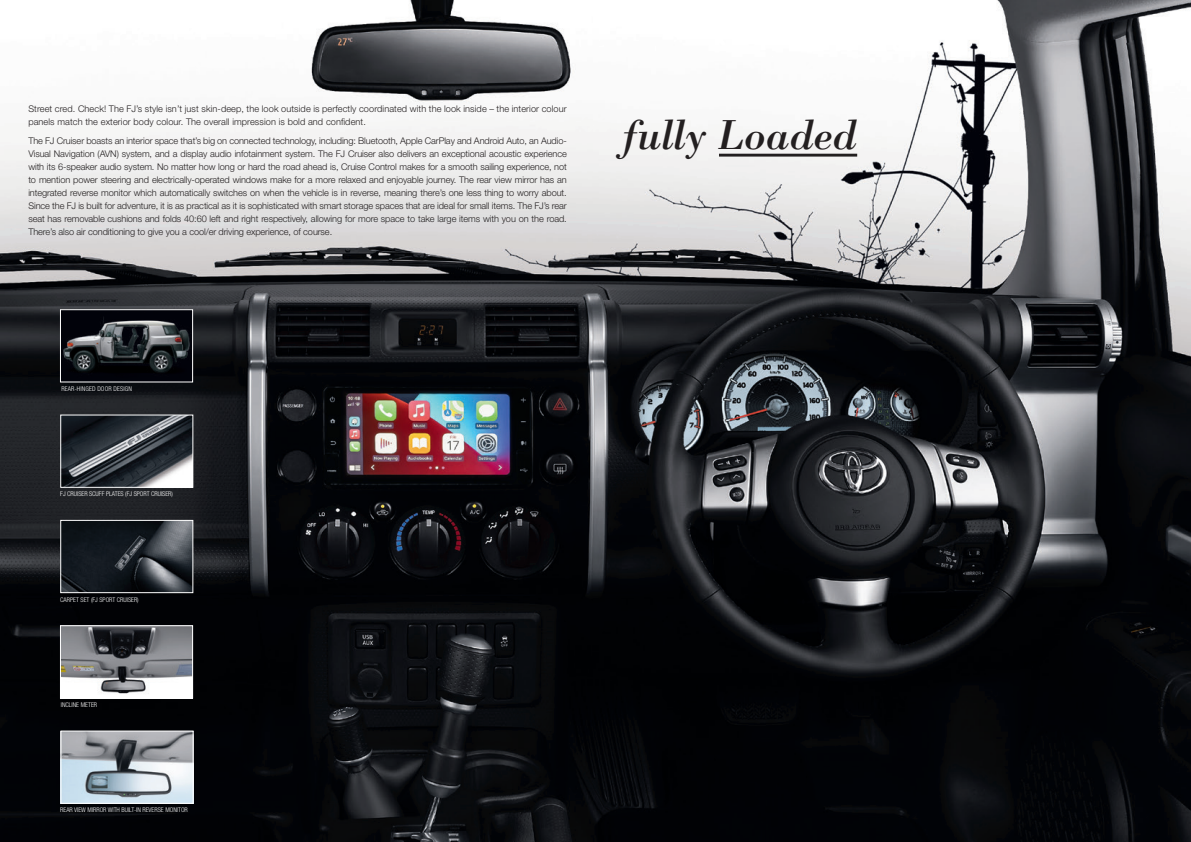
<style>
.page{position:relative;width:1191px;height:842px;background:#fff}
.page>*{position:absolute;margin:0;border:0;box-sizing:border-box;transform-origin:0 0}
.t1{font:italic 43.2px "Bodoni Std";color:#231f20}
.t2{font:300 9.2px/13px "Helvetica Neue LT Std";letter-spacing:.01em;color:#231f20}
.t3{font:300 condensed 6.5px "Helvetica Neue LT Std";color:#fff}
.t4{font:300 condensed 6.5px "Helvetica Neue LT Std";letter-spacing:.02em;color:#fff}
</style>
<div class="page">
<img style="left:0;top:0;width:1191px;height:842px">
<hr style="left:719px;top:154px;width:138px;height:3px;background:#231f20">
<img style="left:63px;top:733px;width:128px;height:68px">
<div style="left:61px;top:731px;width:132px;height:72px;border:1px solid #fff"></div>
<img style="left:62px;top:627px;width:129px;height:69px">
<div style="left:60px;top:625px;width:133px;height:73px;border:1px solid #fff"></div>
<img style="left:62px;top:311px;width:129px;height:69px">
<div style="left:60px;top:309px;width:133px;height:73px;border:1px solid #fff"></div>
<img style="left:62px;top:417px;width:129px;height:68px">
<div style="left:60px;top:415px;width:133px;height:72px;border:1px solid #fff"></div>
<img style="left:62px;top:522px;width:129px;height:69px">
<div style="left:60px;top:520px;width:133px;height:73px;border:1px solid #fff"></div>
<p class="t2" style="left:28px;top:103px;width:540px">Street cred. Check! The FJ’s style isn’t just skin-deep, the look outside is perfectly coordinated with the look inside – the interior colour panels match the exterior body colour. The overall impression is bold and confident.</p>
<p class="t2" style="left:28px;top:134px;width:540px;text-align:justify">The FJ Cruiser boasts an interior space that’s big on connected technology, including: Bluetooth, Apple CarPlay and Android Auto, an Audio-Visual Navigation (AVN) system, and a display audio infotainment system. The FJ Cruiser also delivers an exceptional acoustic experience with its 6-speaker audio system. No matter how long or hard the road ahead is, Cruise Control makes for a smooth sailing experience, not to mention power steering and electrically-operated windows make for a more relaxed and enjoyable journey. The rear view mirror has an integrated reverse monitor which automatically switches on when the vehicle is in reverse, meaning there’s one less thing to worry about.<br>Since the FJ is built for adventure, it is as practical as it is sophisticated with smart storage spaces that are ideal for small items. The FJ’s rear seat has removable cushions and folds 40:60 left and right respectively, allowing for more space to take large items with you on the road.<br>There’s also air conditioning to give you a cool/er driving experience, of course.</p>
<h1 class="t1" style="left:622px;top:109px;width:236px">fully Loaded</h1>
<p class="t4" style="left:61px;top:385px;width:72px">REAR-HINGED DOOR DESIGN</p>
<p class="t3" style="left:60px;top:490px;width:114px">FJ CRUISER SCUFF PLATES (FJ SPORT CRUISER)</p>
<p class="t3" style="left:60px;top:596px;width:80px">CARPET SET (FJ SPORT CRUISER)</p>
<p class="t3" style="left:61px;top:701px;width:38px">INCLINE METER</p>
<p class="t3" style="left:60px;top:806px;width:129px">REAR VIEW MIRROR WITH BUILT-IN REVERSE MONITOR</p>
</div>
